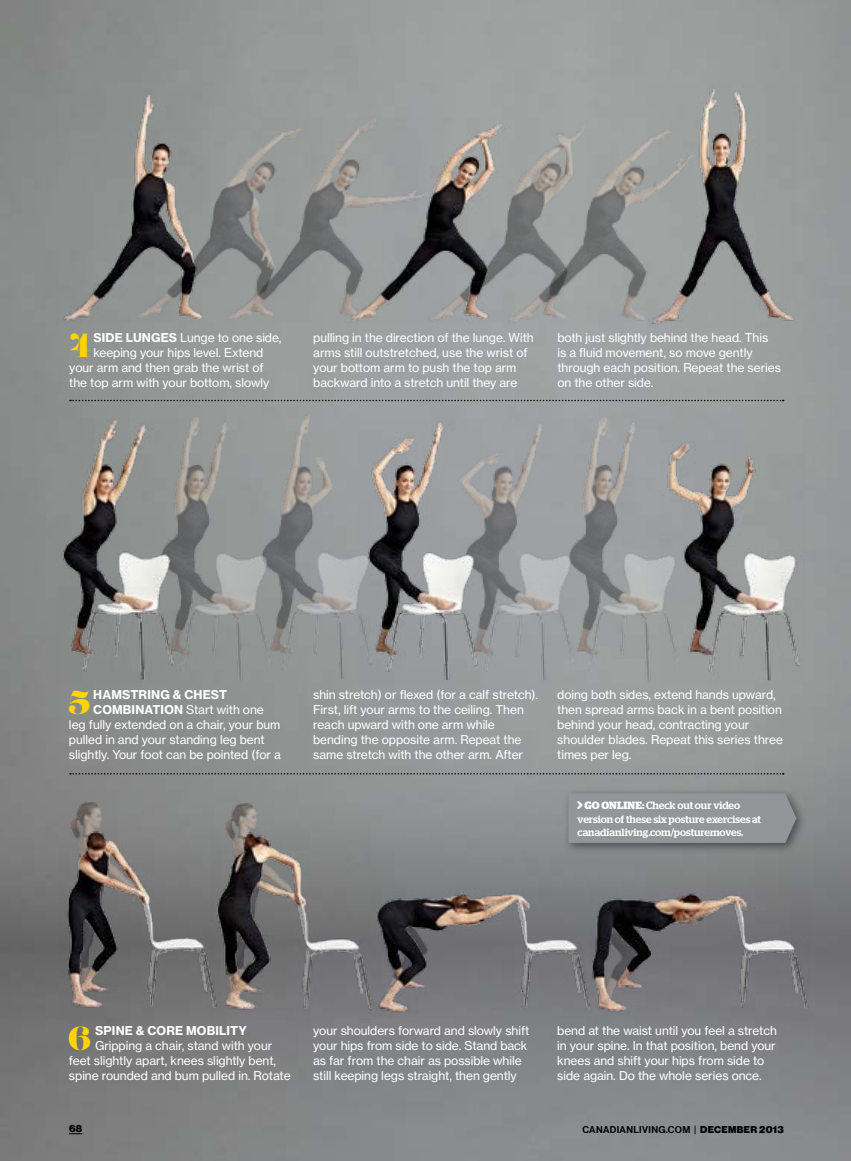
<style>
.page{position:relative;width:851px;height:1161px;background:#fff}
.page>*{position:absolute;margin:0;border:0;box-sizing:border-box;transform-origin:0 0}
.t1{font:33.45px "Lust Didone";color:#ffd400}
.t2{font:12px/15px "Haas Grot Text 55 Roman";letter-spacing:-.005em;color:#fff}
.t3{font:700 12px "Haas Grot Text 75";letter-spacing:.015em;color:#fff}
.t4{font:500 10.5px/13.5px "Stag";color:#fff}
.t5{font:500 9.75px "Haas Grot Disp 65";letter-spacing:.035em;color:#000}
.t6{font:900 9.75px "Haas Grot Disp 95";color:#000}
.s1{font-family:"Haas Grot Text 75";font-weight:700}
.s2{font-weight:700;font-size:11.25px}
.s3{font-weight:700}
.s4{font-family:"Haas Grot Disp 95";font-weight:900}
</style>
<div class="page">
<img style="left:0;top:0;width:850px;height:1161px">
<svg style="left:69px;top:1133px;width:13px;height:1px"></svg>
<img style="left:481px;top:421px;width:76px;height:263px">
<img style="left:252px;top:411px;width:127px;height:276px">
<img style="left:557px;top:411px;width:133px;height:275px">
<img style="left:149px;top:411px;width:133px;height:275px">
<div style="left:563px;top:788px;width:243px;height:66px;background:#000;opacity:.45"></div>
<div style="left:568px;top:793px;width:228px;height:50px;background:#939598"></div>
<div style="left:376px;top:888px;width:434px;height:133px;background:#7d7f83"></div>
<img style="left:55px;top:796px;width:166px;height:228px">
<img style="left:210px;top:798px;width:166px;height:228px">
<img style="left:58px;top:828px;width:163px;height:193px">
<img style="left:211px;top:828px;width:164px;height:191px">
<img style="left:371px;top:889px;width:222px;height:128px">
<img style="left:590px;top:890px;width:220px;height:131px">
<svg style="left:70px;top:400px;width:713px;height:1px"></svg>
<svg style="left:70px;top:773px;width:713px;height:2px"></svg>
<img style="left:208px;top:121px;width:14px;height:202px">
<img style="left:420px;top:120px;width:169px;height:205px">
<img style="left:504px;top:128px;width:189px;height:202px">
<img style="left:222px;top:117px;width:206px;height:206px">
<img style="left:648px;top:85px;width:148px;height:242px">
<img style="left:57px;top:88px;width:151px;height:235px">
<img style="left:344px;top:119px;width:167px;height:204px">
<img style="left:57px;top:419px;width:121px;height:263px">
<img style="left:358px;top:421px;width:123px;height:263px">
<img style="left:661px;top:440px;width:143px;height:244px">
<h1 class="t1" style="left:69px;top:324px;width:23px">4</h1>
<p class="t2" style="left:93px;top:330px;width:189px"><span class="s1">SIDE LUNGES</span> Lunge to one side,</p>
<p class="t2" style="left:93px;top:345px;width:172px">keeping your hips level. Extend</p>
<p class="t2" style="left:69px;top:360px;width:196px">your arm and then grab the wrist of</p>
<p class="t2" style="left:69px;top:375px;width:202px">the top arm with your bottom, slowly</p>
<p class="t2" style="left:313px;top:330px;width:222px">pulling in the direction of the lunge. With arms still outstretched, use the wrist of your bottom arm to push the top arm backward into a stretch until they are</p>
<p class="t2" style="left:557px;top:330px;width:225px">both just slightly behind the head. This<br>is a fluid movement, so move gently through each position. Repeat the series on the other side.</p>
<h1 class="t1" style="left:68px;top:681px;width:23px">5</h1>
<p class="t3" style="left:93px;top:687px;width:135px">HAMSTRING &amp; CHEST</p>
<p class="t2" style="left:69px;top:702px;width:213px;text-indent:24px"><span class="s1">COMBINATION</span> Start with one leg fully extended on a chair, your bum pulled in and your standing leg bent slightly. Your foot can be pointed (for a</p>
<p class="t2" style="left:313px;top:687px;width:226px">shin stretch) or flexed (for a calf stretch).<br>First, lift your arms to the ceiling. Then reach upward with one arm while bending the opposite arm. Repeat the same stretch with the other arm. After</p>
<p class="t2" style="left:557px;top:687px;width:227px">doing both sides, extend hands upward, then spread arms back in a bent position behind your head, contracting your shoulder blades. Repeat this series three times per leg.</p>
<p class="t4" style="left:577px;top:799px;width:185px"><span class="s2">&gt;</span> <span class="s3">GO ONLINE:</span> Check out our video version of these six posture exercises at canadianliving.com/posturemoves.</p>
<h1 class="t1" style="left:68px;top:1017px;width:24px">6</h1>
<p class="t3" style="left:95px;top:1023px;width:153px">SPINE &amp; CORE MOBILITY</p>
<p class="t2" style="left:69px;top:1038px;width:223px;text-indent:26px">Gripping a chair, stand with your feet slightly apart, knees slightly bent, spine rounded and bum pulled in. Rotate</p>
<p class="t2" style="left:313px;top:1023px;width:217px">your shoulders forward and slowly shift your hips from side to side. Stand back as far from the chair as possible while still keeping legs straight, then gently</p>
<p class="t2" style="left:557px;top:1023px;width:221px">bend at the waist until you feel a stretch in your spine. I n that position, bend your knees and shift your hips from side to side again. Do the whole series once.</p>
<p class="t6" style="left:69px;top:1123px;width:15px">68</p>
<p class="t5" style="left:582px;top:1124px;width:203px">CANADIANLIVING.COM | <span class="s4">DECEMBER 2013</span></p>
</div>
